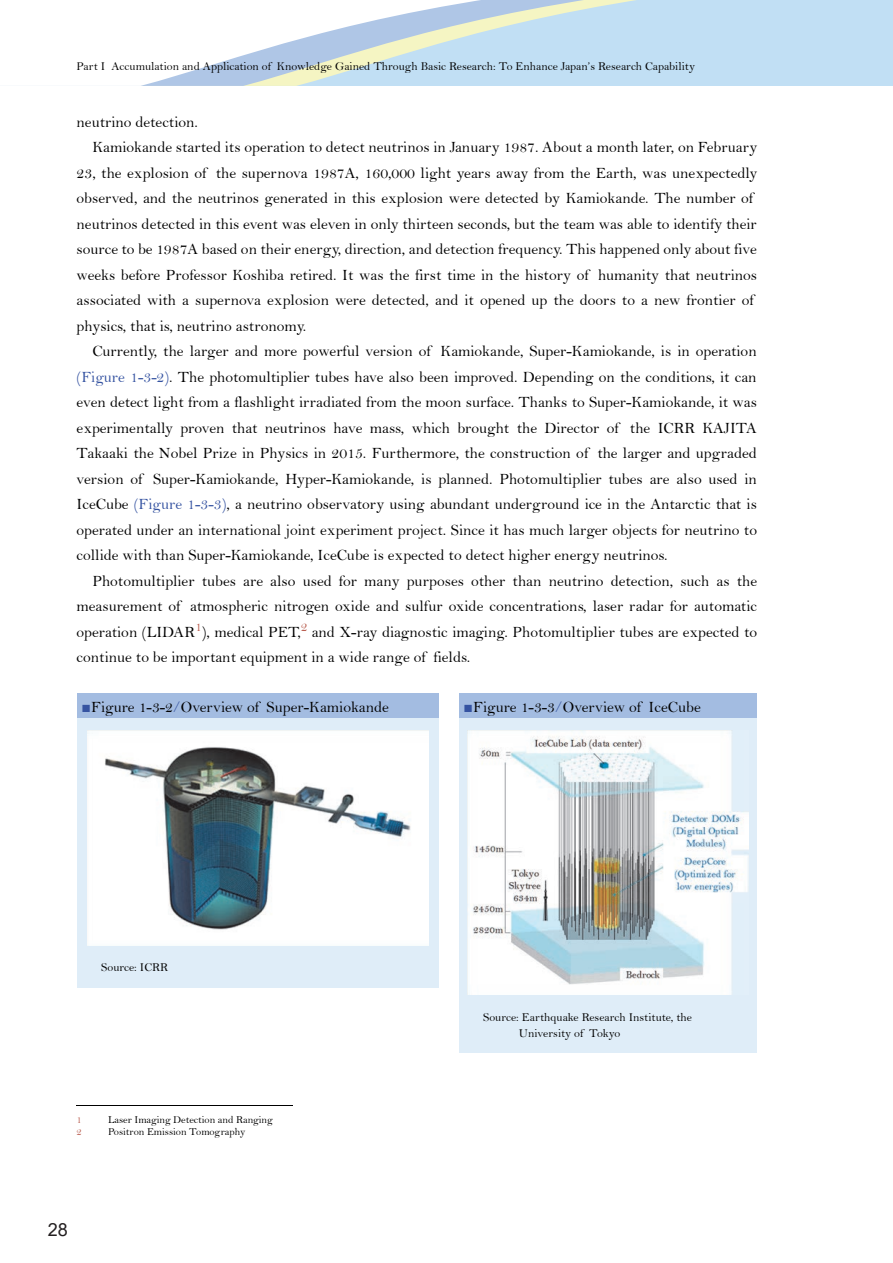
<style>
.page{position:relative;width:893px;height:1263px;background:#fff}
.page>*{position:absolute;margin:0;border:0;box-sizing:border-box;transform-origin:0 0}
.t1{font:18px "Arial";color:#231f20}
.t2{font:15.75px "Bell";color:#000}
.t3{font:12px/16.5px "Bell";color:#000}
.t4{font:10.5px "Bell";color:#000}
.t5{font:10.5px "Bell";color:#b95e50}
.s1{color:#3553a1}
.s2{font-family:"Times New Roman";color:#3553a1}
</style>
<div class="page">
<div style="left:0;top:0;width:893px;height:86px;background:#c1dff4"></div>
<svg style="left:576px;top:0;width:60px;height:11px"></svg>
<svg style="left:0;top:0;width:576px;height:86px;fill:#fff"></svg>
<hr style="left:77px;top:1105px;width:216px;height:1px;background:#000">
<div style="left:77px;top:693px;width:362px;height:25px;background:#a3bce1"></div>
<div style="left:77px;top:718px;width:362px;height:13px;background:#dfedf8"></div>
<div style="left:77px;top:731px;width:362px;height:214px;background:#dfedf8"></div>
<div style="left:77px;top:945px;width:362px;height:13px;background:#dfedf8"></div>
<div style="left:77px;top:958px;width:362px;height:17px;background:#dfedf8"></div>
<div style="left:77px;top:975px;width:362px;height:12px;background:#dfedf8"></div>
<div style="left:459px;top:693px;width:298px;height:25px;background:#a3bce1"></div>
<div style="left:459px;top:718px;width:298px;height:13px;background:#dfedf8"></div>
<div style="left:459px;top:731px;width:298px;height:263px;background:#dfedf8"></div>
<div style="left:459px;top:994px;width:298px;height:13px;background:#dfedf8"></div>
<div style="left:459px;top:1007px;width:298px;height:17px;background:#dfedf8"></div>
<div style="left:459px;top:1024px;width:298px;height:16px;background:#dfedf8"></div>
<div style="left:459px;top:1040px;width:298px;height:13px;background:#dfedf8"></div>
<img style="left:88px;top:731px;width:340px;height:215px">
<img style="left:468px;top:731px;width:280px;height:263px">
<p class="t3" style="left:77px;top:58px;width:620px">Part I Accumulation and Application of Knowledge Gained Through Basic Research: To Enhance Japan’s Research Capability</p>
<p class="t2" style="left:77px;top:112px;width:123px">neutrino detection.</p>
<p class="t2" style="left:92px;top:138px;width:666px">Kamiokande started its operation to detect neutrinos in January 1987. About a month later, on February</p>
<p class="t2" style="left:77px;top:163px;width:682px">23, the explosion of the supernova 1987A, 160,000 light years away from the Earth, was unexpectedly</p>
<p class="t2" style="left:77px;top:189px;width:678px">observed, and the neutrinos generated in this explosion were detected by Kamiokande. The number of</p>
<p class="t2" style="left:77px;top:214px;width:682px">neutrinos detected in this event was eleven in only thirteen seconds, but the team was able to identify their</p>
<p class="t2" style="left:77px;top:240px;width:682px">source to be 1987A based on their energy, direction, and detection frequency. This happened only about five</p>
<p class="t2" style="left:77px;top:265px;width:682px">weeks before Professor Koshiba retired. It was the first time in the history of humanity that neutrinos</p>
<p class="t2" style="left:77px;top:291px;width:679px">associated with a supernova explosion were detected, and it opened up the doors to a new frontier of</p>
<p class="t2" style="left:77px;top:316px;width:231px">physics, that is, neutrino astronomy.</p>
<p class="t2" style="left:92px;top:342px;width:666px">Currently, the larger and more powerful version of Kamiokande, Super-Kamiokande, is in operation</p>
<p class="t2" style="left:77px;top:367px;width:681px"><span class="s1">(Figure 1-3-2)</span>. The photomultiplier tubes have also been improved. Depending on the conditions, it can</p>
<p class="t2" style="left:77px;top:393px;width:682px">even detect light from a flashlight irradiated from the moon surface. Thanks to Super-Kamiokande, it was</p>
<p class="t2" style="left:77px;top:418px;width:682px">experimentally proven that neutrinos have mass, which brought the Director of the ICRR KAJITA</p>
<p class="t2" style="left:77px;top:444px;width:682px">Takaaki the Nobel Prize in Physics in 2015. Furthermore, the construction of the larger and upgraded</p>
<p class="t2" style="left:77px;top:469px;width:682px">version of Super-Kamiokande, Hyper-Kamiokande, is planned. Photomultiplier tubes are also used in</p>
<p class="t2" style="left:77px;top:495px;width:682px">IceCube <span class="s1">(Figure 1-3-3)</span>, a neutrino observatory using abundant underground ice in the Antarctic that is</p>
<p class="t2" style="left:77px;top:520px;width:682px">operated under an international joint experiment project. Since it has much larger objects for neutrino to</p>
<p class="t2" style="left:77px;top:546px;width:593px">collide with than Super-Kamiokande, IceCube is expected to detect higher energy neutrinos.</p>
<p class="t2" style="left:92px;top:571px;width:666px">Photomultiplier tubes are also used for many purposes other than neutrino detection, such as the</p>
<p class="t2" style="left:77px;top:597px;width:682px">measurement of atmospheric nitrogen oxide and sulfur oxide concentrations, laser radar for automatic</p>
<p class="t2" style="left:77px;top:622px;width:682px">operation (LIDAR<sup>1</sup>), medical PET,<sup>2</sup> and X-ray diagnostic imaging. Photomultiplier tubes are expected to</p>
<p class="t2" style="left:77px;top:648px;width:395px">continue to be important equipment in a wide range of fields.</p>
<p class="t2" style="left:82px;top:697px;width:309px"><span class="s2">■</span>Figure 1-3-2<span class="s1">/</span>Overview of Super-Kamiokande</p>
<p class="t2" style="left:464px;top:697px;width:239px"><span class="s2">■</span>Figure 1-3-3<span class="s1">/</span>Overview of IceCube</p>
<p class="t3" style="left:101px;top:959px;width:69px">Source: ICRR</p>
<p class="t5" style="left:77px;top:1113px;width:7px">1</p>
<p class="t4" style="left:108px;top:1113px;width:166px">Laser Imaging Detection and Ranging</p>
<p class="t5" style="left:77px;top:1126px;width:7px">2</p>
<p class="t4" style="left:108px;top:1126px;width:139px">Positron Emission Tomography</p>
<p class="t1" style="left:48px;top:1217px;width:22px">28</p>
<p class="t3" style="left:519px;top:1008px;width:175px;text-indent:-36px">Source: Earthquake Research Institute, the<br>University of Tokyo</p>
</div>
